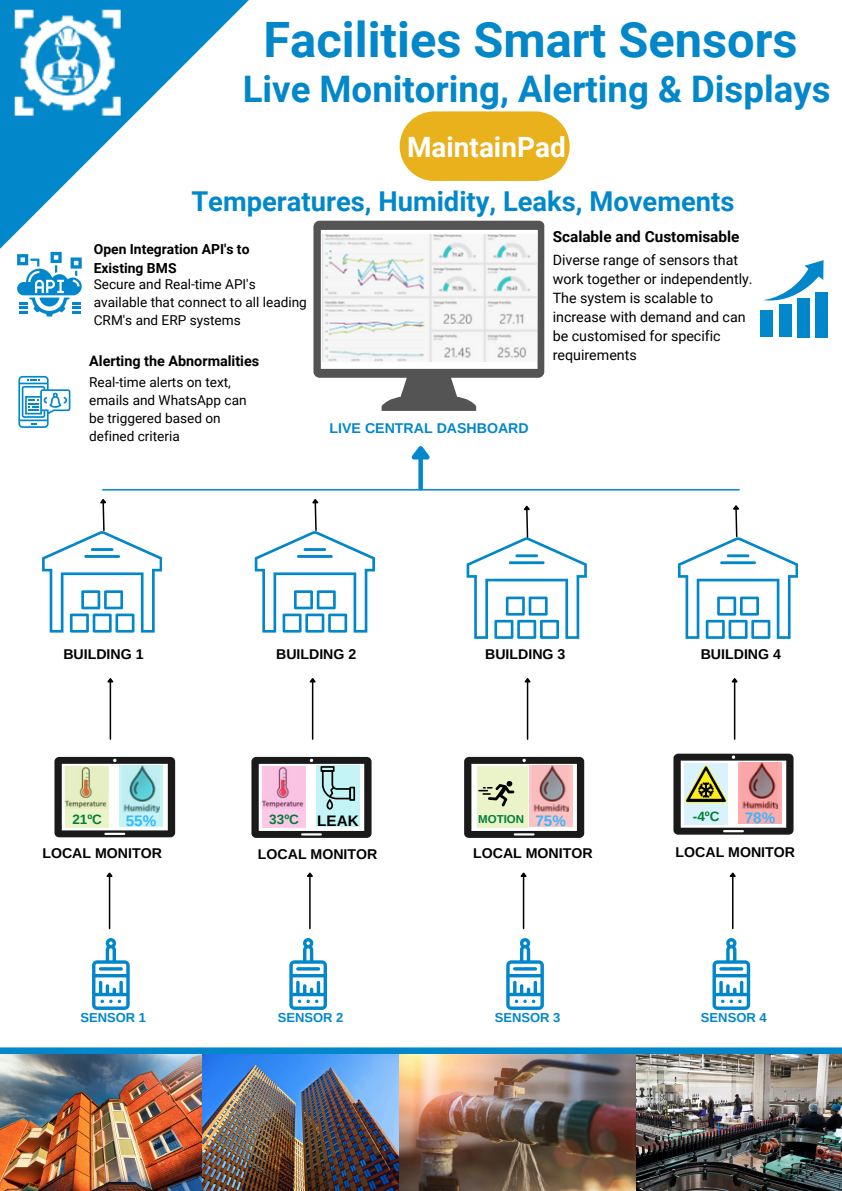
<style>
.page{position:relative;width:842px;height:1191px;background:#fff}
.page>*{position:absolute;margin:0;border:0;box-sizing:border-box;transform-origin:0 0}
.t1{font:700 48.8px "Roboto";color:#0187ca}
.t2{font:700 36.6px "Roboto";color:#0187ca}
.t3{font:700 28px "Roboto";color:#fff}
.t4{font:700 27.4px "Roboto";color:#0187ca}
.t5{font:700 15.4px "Roboto";color:#000}
.t6{font:700 15.2px "Arimo";color:#38b6ff}
.t7{font:700 15.2px "Arimo";color:#000}
.t8{font:700 14.4px "Roboto";color:#000}
.t9{font:14.2px/19px "Roboto";color:#000}
.t10{font:700 14.2px "Arimo";color:#000}
.t11{font:700 14.2px "Arimo";color:#0187ca}
.t12{font:700 13.8px/19px "Roboto";color:#000}
.t13{font:13.6px/18.2px "Roboto";color:#000}
.t14{font:700 13.4px "Arimo";color:#008037}
.t15{font:700 13px "Arimo";color:#0187ca}
.t16{font:700 11.4px "Arimo";color:#008037}
</style>
<div class="page">
<hr style="left:102px;top:489px;width:637px;height:2px;background:#0187ca">
<div style="left:418px;top:460px;width:5px;height:28px;background:#0187ca"></div>
<svg style="left:411px;top:446px;width:19px;height:18px"></svg>
<svg style="left:42px;top:499px;width:120px;height:134px"></svg>
<svg style="left:255px;top:499px;width:119px;height:134px"></svg>
<svg style="left:466px;top:505px;width:120px;height:134px"></svg>
<svg style="left:678px;top:505px;width:119px;height:134px"></svg>
<hr style="left:110px;top:683px;width:1px;height:56px;background:#000">
<svg style="left:107px;top:678px;width:7px;height:6px"></svg>
<hr style="left:312px;top:683px;width:1px;height:56px;background:#000">
<svg style="left:309px;top:678px;width:7px;height:6px"></svg>
<hr style="left:527px;top:683px;width:1px;height:56px;background:#000">
<svg style="left:524px;top:678px;width:7px;height:6px"></svg>
<hr style="left:733px;top:683px;width:2px;height:56px;background:#000">
<svg style="left:731px;top:678px;width:7px;height:6px"></svg>
<hr style="left:109px;top:877px;width:1px;height:52px;background:#000">
<svg style="left:106px;top:872px;width:7px;height:6px"></svg>
<hr style="left:309px;top:877px;width:1px;height:52px;background:#000">
<svg style="left:307px;top:872px;width:6px;height:6px"></svg>
<hr style="left:732px;top:877px;width:1px;height:52px;background:#000">
<svg style="left:729px;top:872px;width:7px;height:6px"></svg>
<hr style="left:523px;top:877px;width:1px;height:52px;background:#000">
<svg style="left:520px;top:872px;width:7px;height:6px"></svg>
<svg style="left:92px;top:938px;width:38px;height:72px"></svg>
<svg style="left:54px;top:757px;width:121px;height:80px"></svg>
<img style="left:64px;top:766px;width:1px;height:43px">
<svg style="left:65px;top:766px;width:44px;height:62px;fill:#e6efc2"></svg>
<svg style="left:119px;top:765px;width:44px;height:62px;fill:#bfeef0"></svg>
<svg style="left:289px;top:938px;width:38px;height:72px"></svg>
<svg style="left:506px;top:938px;width:38px;height:72px"></svg>
<svg style="left:712px;top:938px;width:38px;height:72px"></svg>
<svg style="left:313px;top:221px;width:232px;height:190px"></svg>
<img style="left:322px;top:235px;width:214px;height:127px">
<svg style="left:0;top:0;width:249px;height:317px"></svg>
<svg style="left:17px;top:252px;width:65px;height:64px"></svg>
<svg style="left:18px;top:376px;width:52px;height:52px"></svg>
<div style="left:760px;top:310px;width:12px;height:27px;background:#0187ca"></div>
<div style="left:779px;top:304px;width:12px;height:33px;background:#0187ca"></div>
<div style="left:797px;top:298px;width:12px;height:39px;background:#0187ca"></div>
<div style="left:815px;top:292px;width:12px;height:45px;background:#0187ca"></div>
<svg style="left:763px;top:260px;width:60px;height:44px"></svg>
<img style="left:0;top:0;width:140px;height:136px">
<div style="left:399px;top:111px;width:170px;height:69px;background:#e9b11c;border-radius:35px"></div>
<svg style="left:251px;top:757px;width:120px;height:81px"></svg>
<svg style="left:464px;top:757px;width:120px;height:81px"></svg>
<svg style="left:673px;top:754px;width:120px;height:81px"></svg>
<div style="left:0;top:1047px;width:842px;height:8px;background:#0187ca"></div>
<img style="left:0;top:1054px;width:399px;height:137px">
<img style="left:635px;top:1055px;width:206px;height:136px">
<img style="left:399px;top:1054px;width:236px;height:137px">
<p class="t1" style="left:263px;top:11px;width:535px">Facilities Smart Sensors</p>
<p class="t2" style="left:243px;top:68px;width:589px">Live Monitoring, Alerting &amp; Displays</p>
<h4 class="t3" style="left:407px;top:131px;width:160px">MaintainPad</h4>
<h4 class="t4" style="left:191px;top:186px;width:544px">Temperatures, Humidity, Leaks, Movements</h4>
<h4 class="t12" style="left:94px;top:240px;width:157px">Open Integration API's to<br>Existing BMS</h4>
<h4 class="t13" style="left:94px;top:275px;width:214px">Secure and Real-time API's available that connect to all leading<br>CRM's and ERP systems</h4>
<p class="t8" style="left:89px;top:353px;width:172px">Alerting the Abnormalities</p>
<p class="t13" style="left:89px;top:373px;width:159px">Real-time alerts on text, emails and WhatsApp can be triggered based on defined criteria</p>
<p class="t11" style="left:329px;top:420px;width:201px">LIVE CENTRAL DASHBOARD</p>
<p class="t5" style="left:552px;top:227px;width:188px">Scalable and Customisable</p>
<p class="t9" style="left:552px;top:250px;width:201px">Diverse range of sensors that work together or independently.<br>The system is scalable to increase with demand and can be customised for specific requirements</p>
<h5 class="t10" style="left:63px;top:646px;width:82px">BUILDING 1</h5>
<p class="t10" style="left:276px;top:646px;width:82px">BUILDING 2</p>
<p class="t10" style="left:485px;top:646px;width:82px">BUILDING 3</p>
<p class="t10" style="left:700px;top:646px;width:82px">BUILDING 4</p>
<p class="t14" style="left:72px;top:812px;width:31px">21ºC</p>
<p class="t6" style="left:126px;top:813px;width:32px">55%</p>
<p class="t14" style="left:269px;top:812px;width:31px">33ºC</p>
<p class="t7" style="left:317px;top:813px;width:43px">LEAK</p>
<h5 class="t16" style="left:478px;top:813px;width:47px">MOTION</h5>
<h6 class="t6" style="left:535px;top:813px;width:32px">75%</h6>
<p class="t14" style="left:692px;top:809px;width:28px">-4ºC</p>
<h5 class="t6" style="left:744px;top:809px;width:32px">78%</h5>
<h4 class="t10" style="left:42px;top:845px;width:121px">LOCAL MONITOR</h4>
<p class="t10" style="left:258px;top:846px;width:121px">LOCAL MONITOR</p>
<p class="t10" style="left:473px;top:845px;width:121px">LOCAL MONITOR</p>
<p class="t10" style="left:675px;top:844px;width:121px">LOCAL MONITOR</p>
<p class="t15" style="left:80px;top:1010px;width:67px">SENSOR 1</p>
<p class="t15" style="left:278px;top:1010px;width:67px">SENSOR 2</p>
<p class="t15" style="left:494px;top:1010px;width:67px">SENSOR 3</p>
<p class="t15" style="left:701px;top:1010px;width:67px">SENSOR 4</p>
</div>
